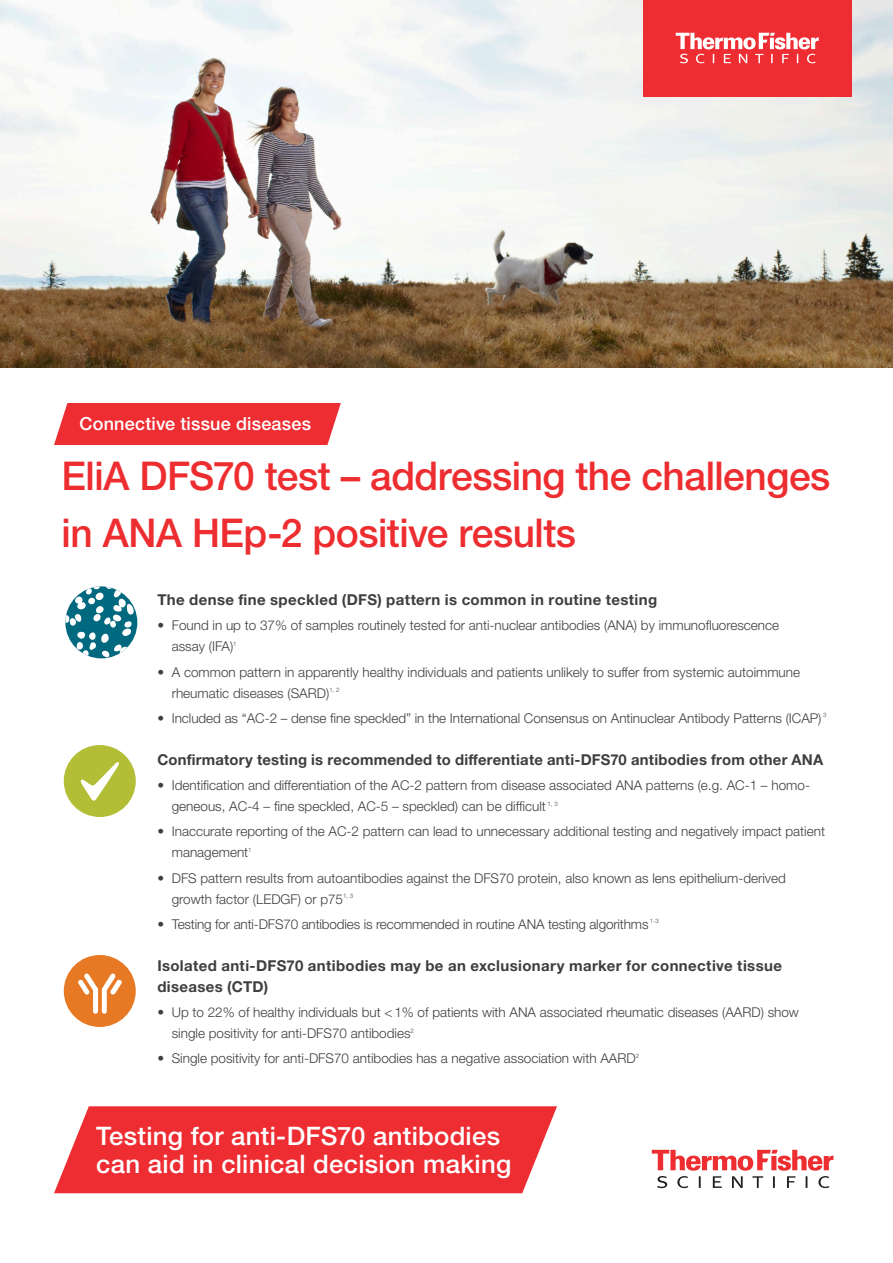
<style>
.page{position:relative;width:893px;height:1263px;background:#fff}
.page>*{position:absolute;margin:0;border:0;box-sizing:border-box;transform-origin:0 0}
.Headline{font:500 39.75px/57px "Helvetica Neue LTW1 G";letter-spacing:-.015em;color:#ee2d30}
.Subject_Header{font:500 25.5px/28.5px "Helvetica Neue LTW1 G";letter-spacing:.01em;color:#fff}
.Label_Identifier{font:500 18px "Helvetica Neue LTW1 G";letter-spacing:.01em;color:#fff}
.Content_Header{font:700 15px/21px "Helvetica Neue LTW1 G";letter-spacing:.02em;color:#3e3e3f}
.t1{font:300 13.5px/21px "Helvetica Neue LT Pro";color:#3e3e3f}
</style>
<div class="page">
<svg style="left:54px;top:1106px;width:503px;height:87px;background:#ef3c41"></svg>
<img style="left:0;top:0;width:893px;height:368px">
<svg style="left:652px;top:1150px;width:181px;height:38px"></svg>
<img style="left:65px;top:586px;width:72px;height:72px;border-radius:36px">
<div style="left:64px;top:955px;width:72px;height:72px;background:#e87924;border-radius:50%"></div>
<svg style="left:78px;top:973px;width:44px;height:41px"></svg>
<div style="left:64px;top:745px;width:72px;height:72px;background:#b3bd35;border-radius:50%"></div>
<svg style="left:80px;top:762px;width:39px;height:39px"></svg>
<div style="left:643px;top:0;width:208px;height:96px;background:#ee2d33"></div>
<svg style="left:676px;top:33px;width:143px;height:30px"></svg>
<div style="left:54px;top:403px;width:287px;height:42px;background:#ee2d33"></div>
<p class="Label_Identifier" style="left:80px;top:413px;width:233px">Connective tissue diseases</p>
<p class="Headline" style="left:62px;top:448px;width:770px">EliA DFS70 test – addressing the challenges in ANA HEp-2 positive results</p>
<p class="Content_Header" style="left:157px;top:589px;width:501px">The dense fine speckled (DFS) pattern is common in routine testing</p>
<p class="t1" style="left:172px;top:615px;width:609px;text-indent:-14px">• Found in up to 37% of samples routinely tested for anti-nuclear antibodies (ANA) by immunofluorescence assay (IFA)<sup>1</sup></p>
<p class="t1" style="left:172px;top:661px;width:630px;text-indent:-14px">• A common pattern in apparently healthy individuals and patients unlikely to suffer from systemic autoimmune rheumatic diseases (SARD)<sup>1,</sup> <sup>2</sup></p>
<p class="t1" style="left:157px;top:707px;width:671px">• Included as “AC-2 – dense fine speckled” in the International Consensus on Antinuclear Antibody Patterns (ICAP) <sup>3</sup></p>
<p class="Content_Header" style="left:157px;top:749px;width:667px">Confirmatory testing is recommended to differentiate anti-DFS70 antibodies from other ANA</p>
<p class="t1" style="left:172px;top:774px;width:638px;text-indent:-14px">• Identification and differentiation of the AC-2 pattern from disease associated ANA patterns (e.g. AC-1 – homo&shy;geneous, AC-4 – fine speckled, AC-5 – speckled) can be difficult <sup>1,</sup> <sup>3</sup></p>
<p class="t1" style="left:172px;top:821px;width:655px;text-indent:-14px">• Inaccurate reporting of the AC-2 pattern can lead to unnecessary additional testing and negatively impact patient management<sup>1</sup></p>
<p class="t1" style="left:172px;top:867px;width:616px;text-indent:-14px">• DFS pattern results from autoantibodies against the DFS70 protein, also known as lens epithelium-derived growth factor (LEDGF) or p75<sup>1,</sup> <sup>3</sup></p>
<p class="t1" style="left:157px;top:913px;width:503px">• Testing for anti-DFS70 antibodies is recommended in routine ANA testing algorithms <sup>1-3</sup></p>
<p class="Content_Header" style="left:157px;top:955px;width:626px">Isolated anti-DFS70 antibodies may be an exclusionary marker for connective tissue diseases (CTD)</p>
<p class="t1" style="left:172px;top:1001px;width:629px;text-indent:-14px">• Up to 22% of healthy individuals but &lt;1% of patients with ANA associated rheumatic diseases (AARD) show single positivity for anti-DFS70 antibodies<sup>2</sup></p>
<p class="t1" style="left:157px;top:1048px;width:483px">• Single positivity for anti-DFS70 antibodies has a negative association with AARD<sup>2</sup></p>
<p class="Subject_Header" style="left:96px;top:1121px;width:417px">Testing for anti-DFS70 antibodies can aid in clinical decision making</p>
</div>
